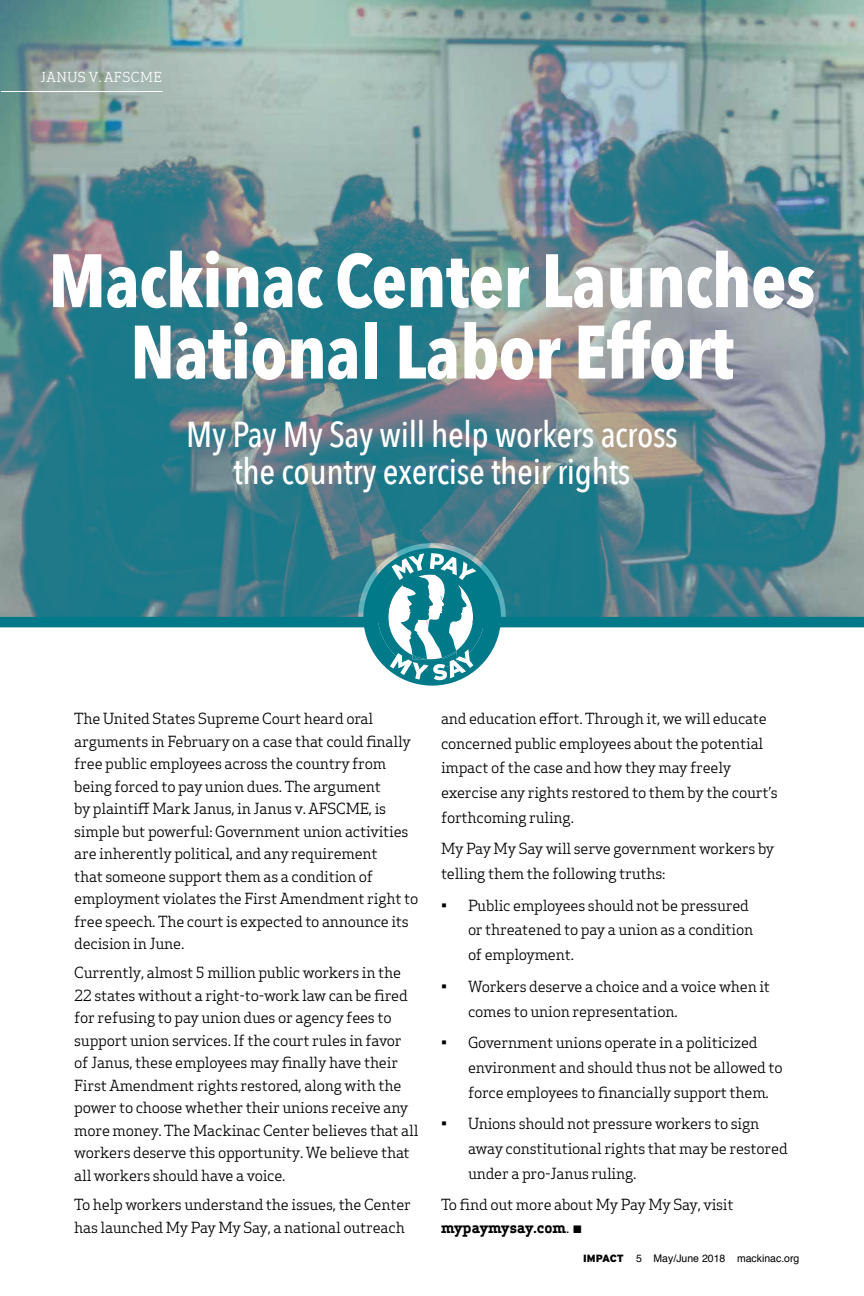
<style>
.page{position:relative;width:864px;height:1296px;background:#fff}
.page>*{position:absolute;margin:0;border:0;box-sizing:border-box;transform-origin:0 0}
.t1{font:700 74.7px/71.4px "Avenir Next Condensed";letter-spacing:-.01em;color:#fff;text-align:center}
.t2{font:500 36px/37.5px "Avenir Next Condensed";letter-spacing:-.01em;color:#fff;text-align:center}
.t3{font:15px/22.5px "Apex Serif";letter-spacing:-.015em;color:#000}
.t4{font:13.5px "Apex Serif";letter-spacing:.035em;color:#fff}
.t5{font:10.5px "Helvetica";color:#000}
.s1{font-weight:700}
.s2{font-family:"Interstate";font-weight:900}
</style>
<div class="page">
<hr style="left:0;top:0;width:1px;height:1296px;background:#ededee">
<img style="left:0;top:0;width:864px;height:617px">
<div style="left:358px;top:543px;width:148px;height:148px;border:12px solid #fff;border-radius:50%"></div>
<svg style="left:363px;top:548px;width:138px;height:138px"></svg>
<hr style="left:1px;top:91px;width:162px;height:1px;background:#fff">
<div style="left:0;top:617px;width:369px;height:10px;background:#007989"></div>
<div style="left:477px;top:617px;width:387px;height:10px;background:#007989"></div>
<p class="t4" style="left:40px;top:68px;width:123px">JANUS V. AFSCME</p>
<h1 class="t1" style="left:48px;top:245px;width:769px">Mackinac Center Launches<br>National Labor Effort</h1>
<h2 class="t2" style="left:186px;top:415px;width:493px">My Pay My Say will help workers across the country exercise their rights</h2>
<p class="t3" style="left:74px;top:707px;width:346px">The United States Supreme Court heard oral arguments in February on a case that could finally free public employees across the country from being forced to pay union dues. The argument<br>by plaintiff Mark Janus, in Janus v. AFSCME, is simple but powerful: Government union activities are inherently political, and any requirement<br>that someone support them as a condition of employment violates the First Amendment right to free speech. The court is expected to announce its decision in June.</p>
<p class="t3" style="left:74px;top:961px;width:346px">Currently, almost 5 million public workers in the 22 states without a right-to-work law can be fired for refusing to pay union dues or agency fees to support union services. If the court rules in favor of Janus, these employees may finally have their First Amendment rights restored, along with the power to choose whether their unions receive any more money. The Mackinac Center believes that all workers deserve this opportunity. We believe that all workers should have a voice.</p>
<p class="t3" style="left:74px;top:1193px;width:338px">To help workers understand the issues, the Center has launched My Pay My Say, a national outreach</p>
<p class="t3" style="left:441px;top:706px;width:338px;line-height:24.8px">and education effort. Through it, we will educate concerned public employees about the potential impact of the case and how they may freely exercise any rights restored to them by the court’s forthcoming ruling.</p>
<p class="t3" style="left:441px;top:836px;width:335px;line-height:24.8px">My Pay My Say will serve government workers by telling them the following truths:</p>
<p class="t3" style="left:468px;top:893px;width:287px;line-height:24.8px;text-indent:-27px">• Public employees should not be pressured or threatened to pay a union as a condition of employment.</p>
<p class="t3" style="left:468px;top:974px;width:304px;line-height:24.8px;text-indent:-27px">• Workers deserve a choice and a voice when it comes to union representation.</p>
<p class="t3" style="left:468px;top:1030px;width:316px;line-height:24.8px;text-indent:-27px">• Government unions operate in a politicized environment and should thus not be allowed to force employees to financially support them.</p>
<p class="t3" style="left:468px;top:1111px;width:321px;line-height:24.8px;text-indent:-27px">• Unions should not pressure workers to sign away constitutional rights that may be restored under a pro-Janus ruling.</p>
<p class="t3" style="left:441px;top:1193px;width:294px">To find out more about My Pay My Say, visit <span class="s1">mypaymysay.com</span>. ¬</p>
<p class="t5" style="left:583px;top:1250px;width:218px"><span class="s2">IMPACT</span> 5 May/June 2018 mackinac.org</p>
</div>
